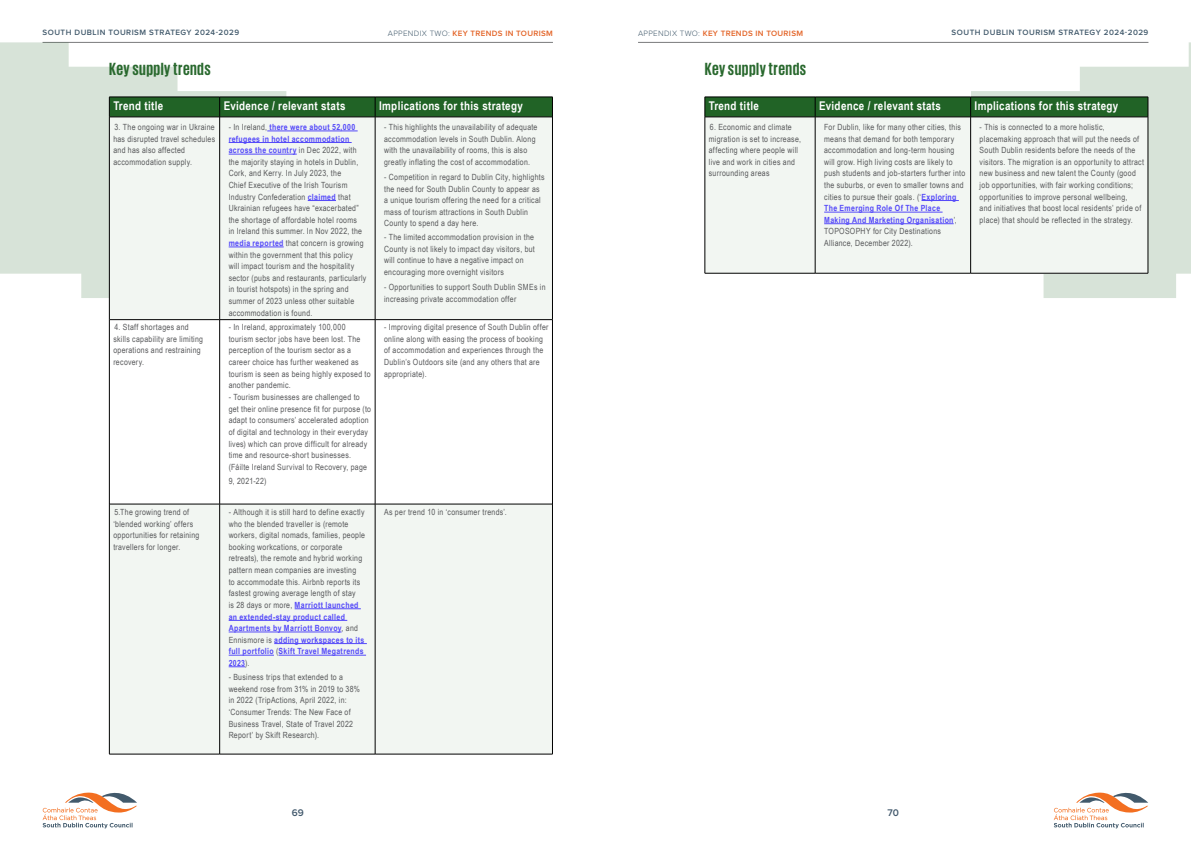
<style>
.page{position:relative;width:1191px;height:842px;background:#fff}
.page>*{position:absolute;margin:0;border:0;box-sizing:border-box;transform-origin:0 0}
.t1{font:700 18px "KPMG";letter-spacing:.025em;color:#28682d}
.t2{font:700 12px "Arial Narrow";letter-spacing:.025em;color:#fff}
.t3{font:600 10px "Proxima Nova";color:#41586c}
.t4{font:8.5px/11.6px "Arial Narrow";letter-spacing:.035em;color:#58595b}
.t5{font:600 8px "Proxima Nova";letter-spacing:.06em;color:#425a6c}
.t6{font:600 8px "Proxima Nova";letter-spacing:.04em;color:#e36326}
.s1{font-weight:300;color:#425a6c}
.s2{font-weight:700;color:#5449f9}
</style>
<div class="page">
<hr style="left:638px;top:42px;width:510px;height:1px;background:#58595b">
<hr style="left:43px;top:42px;width:510px;height:1px;background:#58595b">
<svg style="left:43px;top:792px;width:94px;height:36px"></svg>
<svg style="left:1053px;top:792px;width:95px;height:36px"></svg>
<svg style="left:0;top:42px;width:286px;height:256px;fill:#d7e3d8"></svg>
<svg style="left:971px;top:42px;width:220px;height:256px;fill:#d7e3d8"></svg>
<div style="left:705px;top:118px;width:442px;height:155px;background:#f2f6f2"></div>
<svg style="left:704px;top:97px;width:444px;height:20px;background:#205d24"></svg>
<hr style="left:704px;top:117px;width:111px;height:1px;background:#000">
<hr style="left:815px;top:117px;width:155px;height:1px;background:#000">
<hr style="left:970px;top:117px;width:177px;height:1px;background:#000">
<hr style="left:704px;top:117px;width:1px;height:156px;background:#000">
<hr style="left:815px;top:117px;width:1px;height:156px;background:#000">
<hr style="left:970px;top:117px;width:1px;height:156px;background:#000">
<hr style="left:1147px;top:117px;width:1px;height:156px;background:#000">
<hr style="left:704px;top:273px;width:111px;height:1px;background:#000">
<hr style="left:815px;top:273px;width:155px;height:1px;background:#000">
<hr style="left:970px;top:273px;width:178px;height:1px;background:#000">
<hr style="left:921px;top:200px;width:37px;height:1px;background:#5449f9">
<hr style="left:824px;top:212px;width:118px;height:1px;background:#5449f9">
<hr style="left:824px;top:223px;width:129px;height:1px;background:#5449f9">
<div style="left:110px;top:118px;width:442px;height:636px;background:#f2f6f2"></div>
<div style="left:109px;top:320px;width:111px;height:184px;background:#fff"></div>
<svg style="left:220px;top:320px;width:332px;height:184px"></svg>
<svg style="left:109px;top:97px;width:444px;height:20px;background:#1f5d24"></svg>
<hr style="left:109px;top:117px;width:111px;height:1px;background:#000">
<hr style="left:220px;top:117px;width:155px;height:1px;background:#000">
<hr style="left:375px;top:117px;width:177px;height:1px;background:#000">
<hr style="left:109px;top:320px;width:1px;height:184px;background:#000">
<hr style="left:219px;top:320px;width:1px;height:184px;background:#000">
<hr style="left:109px;top:117px;width:1px;height:203px;background:#000">
<hr style="left:219px;top:117px;width:1px;height:202px;background:#000">
<hr style="left:375px;top:117px;width:1px;height:202px;background:#000">
<hr style="left:552px;top:117px;width:1px;height:203px;background:#000">
<hr style="left:109px;top:319px;width:111px;height:1px;background:#000">
<hr style="left:220px;top:319px;width:155px;height:1px;background:#000">
<hr style="left:375px;top:319px;width:177px;height:1px;background:#000">
<hr style="left:109px;top:504px;width:1px;height:250px;background:#000">
<hr style="left:109px;top:504px;width:111px;height:1px;background:#000">
<hr style="left:220px;top:504px;width:155px;height:1px;background:#000">
<hr style="left:375px;top:504px;width:177px;height:1px;background:#000">
<hr style="left:219px;top:504px;width:1px;height:250px;background:#000">
<hr style="left:375px;top:504px;width:1px;height:250px;background:#000">
<hr style="left:552px;top:504px;width:1px;height:250px;background:#000">
<hr style="left:109px;top:754px;width:111px;height:1px;background:#000">
<hr style="left:220px;top:754px;width:155px;height:1px;background:#000">
<hr style="left:375px;top:754px;width:177px;height:1px;background:#000">
<hr style="left:375px;top:320px;width:1px;height:184px;background:#000">
<hr style="left:552px;top:320px;width:1px;height:184px;background:#000">
<hr style="left:267px;top:131px;width:91px;height:1px;background:#5449f9">
<hr style="left:229px;top:142px;width:123px;height:1px;background:#5449f9">
<hr style="left:229px;top:154px;width:68px;height:1px;background:#5449f9">
<svg style="left:308px;top:200px;width:28px;height:1px"></svg>
<hr style="left:229px;top:247px;width:55px;height:1px;background:#5449f9">
<hr style="left:295px;top:608px;width:66px;height:1px;background:#5449f9">
<hr style="left:229px;top:620px;width:118px;height:1px;background:#5449f9">
<hr style="left:229px;top:632px;width:112px;height:1px;background:#5449f9">
<hr style="left:274px;top:643px;width:93px;height:1px;background:#5449f9">
<hr style="left:229px;top:655px;width:45px;height:1px;background:#5449f9">
<hr style="left:278px;top:655px;width:88px;height:1px;background:#5449f9">
<svg style="left:229px;top:666px;width:16px;height:1px"></svg>
<p class="t5" style="left:43px;top:27px;width:198px">SOUTH DUBLIN TOURISM STRATEGY 2024-2029</p>
<p class="t6" style="left:388px;top:27px;width:167px"><span class="s1">APPENDIX TWO:</span> KEY TRENDS IN TOURISM</p>
<p class="t6" style="left:638px;top:27px;width:167px"><span class="s1">APPENDIX TWO:</span> KEY TRENDS IN TOURISM</p>
<p class="t5" style="left:951px;top:27px;width:198px">SOUTH DUBLIN TOURISM STRATEGY 2024-2029</p>
<h1 class="t1" style="left:109px;top:60px;width:103px">Key supply trends</h1>
<h1 class="t1" style="left:705px;top:60px;width:103px">Key supply trends</h1>
<h2 class="t2" style="left:113px;top:97px;width:52px">Trend title</h2>
<h2 class="t2" style="left:224px;top:97px;width:123px">Evidence / relevant stats</h2>
<h2 class="t2" style="left:379px;top:97px;width:145px">Implications for this strategy</h2>
<p class="t4" style="left:113px;top:121px;width:103px">3. The ongoing war in Ukraine has disrupted travel schedules and has also affected accommodation supply.</p>
<p class="t4" style="left:229px;top:121px;width:139px">- In Ireland, <span class="s2">there were about 52,000 refugees in hotel accommodation across the country</span> in Dec 2022, with the majority staying in hotels in Dublin, Cork, and Kerry. In July 2023, the<br>Chief Executive of the Irish Tourism Industry Confederation <span class="s2">claimed</span> that Ukrainian refugees have “exacerbated” the shortage of affordable hotel rooms<br>in Ireland this summer. In Nov 2022, the <span class="s2">media reported</span> that concern is growing within the government that this policy<br>will impact tourism and the hospitality sector (pubs and restaurants, particularly in tourist hotspots) in the spring and summer of 2023 unless other suitable accommodation is found.</p>
<p class="t4" style="left:384px;top:121px;width:155px">- This highlights the unavailability of adequate accommodation levels in South Dublin. Along with the unavailability of rooms, this is also greatly inflating the cost of accommodation.</p>
<p class="t4" style="left:384px;top:171px;width:162px">- Competition in regard to Dublin City, highlights the need for South Dublin County to appear as a unique tourism offering the need for a critical mass of tourism attractions in South Dublin County to spend a day here.</p>
<p class="t4" style="left:384px;top:231px;width:152px">- The limited accommodation provision in the County is not likely to impact day visitors, but will continue to have a negative impact on encouraging more overnight visitors</p>
<p class="t4" style="left:384px;top:281px;width:163px">- Opportunities to support South Dublin SMEs in increasing private accommodation offer</p>
<p class="t4" style="left:113px;top:321px;width:91px">4. Staff shortages and skills capability are limiting operations and restraining recovery.</p>
<p class="t4" style="left:229px;top:321px;width:144px">- In Ireland, approximately 100,000 tourism sector jobs have been lost. The perception of the tourism sector as a career choice has further weakened as tourism is seen as being highly exposed to another pandemic.</p>
<p class="t4" style="left:229px;top:391px;width:144px">- Tourism businesses are challenged to get their online presence fit for purpose (to adapt to consumers’ accelerated adoption of digital and technology in their everyday lives) which can prove difficult for already time and resource-short businesses. (Fáilte Ireland Survival to Recovery, page</p>
<p class="t4" style="left:229px;top:475px;width:39px">9, 2021-22)</p>
<p class="t4" style="left:113px;top:506px;width:88px">5.The growing trend of ‘blended working’ offers opportunities for retaining travellers for longer.</p>
<p class="t4" style="left:229px;top:506px;width:138px">- Although it is still hard to define exactly who the blended traveller is (remote workers, digital nomads, families, people booking workcations, or corporate retreats), the remote and hybrid working pattern mean companies are investing<br>to accommodate this. Airbnb reports its fastest growing average length of stay<br>is 28 days or more, <span class="s2">Marriott launched an extended-stay product called Apartments by Marriott Bonvoy</span>, and Ennismore is <span class="s2">adding workspaces to its full portfolio</span> (<span class="s2">Skift Travel Megatrends 2023</span>).</p>
<p class="t4" style="left:229px;top:671px;width:133px">- Business trips that extended to a weekend rose from 31% in 2019 to 38% in 2022 (TripActions, April 2022, in: ‘Consumer Trends: The New Face of Business Travel, State of Travel 2022<br>Report’ by Skift Research).</p>
<p class="t4" style="left:384px;top:321px;width:166px">- Improving digital presence of South Dublin offer online along with easing the process of booking of accommodation and experiences through the Dublin’s Outdoors site (and any others that are appropriate).</p>
<p class="t4" style="left:384px;top:506px;width:124px">As per trend 10 in ‘consumer trends’.</p>
<h2 class="t2" style="left:709px;top:97px;width:52px">Trend title</h2>
<h2 class="t2" style="left:819px;top:97px;width:123px">Evidence / relevant stats</h2>
<h2 class="t2" style="left:974px;top:97px;width:145px">Implications for this strategy</h2>
<p class="t4" style="left:709px;top:121px;width:94px">6. Economic and climate migration is set to increase, affecting where people will live and work in cities and surrounding areas</p>
<p class="t4" style="left:824px;top:121px;width:143px">For Dublin, like for many other cities, this means that demand for both temporary accommodation and long-term housing will grow. High living costs are likely to push students and job-starters further into the suburbs, or even to smaller towns and cities to pursue their goals. (‘<span class="s2">Exploring The Emerging Role Of The Place Making And Marketing Organisation</span>’, TOPOSOPHY for City Destinations Alliance, December 2022).</p>
<p class="t4" style="left:979px;top:121px;width:166px">- This is connected to a more holistic, placemaking approach that will put the needs of South Dublin residents before the needs of the visitors. The migration is an opportunity to attract new business and new talent the County (good job opportunities, with fair working conditions; opportunities to improve personal wellbeing,<br>and initiatives that boost local residents’ pride of place) that should be reflected in the strategy.</p>
<p class="t3" style="left:292px;top:806px;width:14px">69</p>
<p class="t3" style="left:887px;top:806px;width:13px">70</p>
</div>
